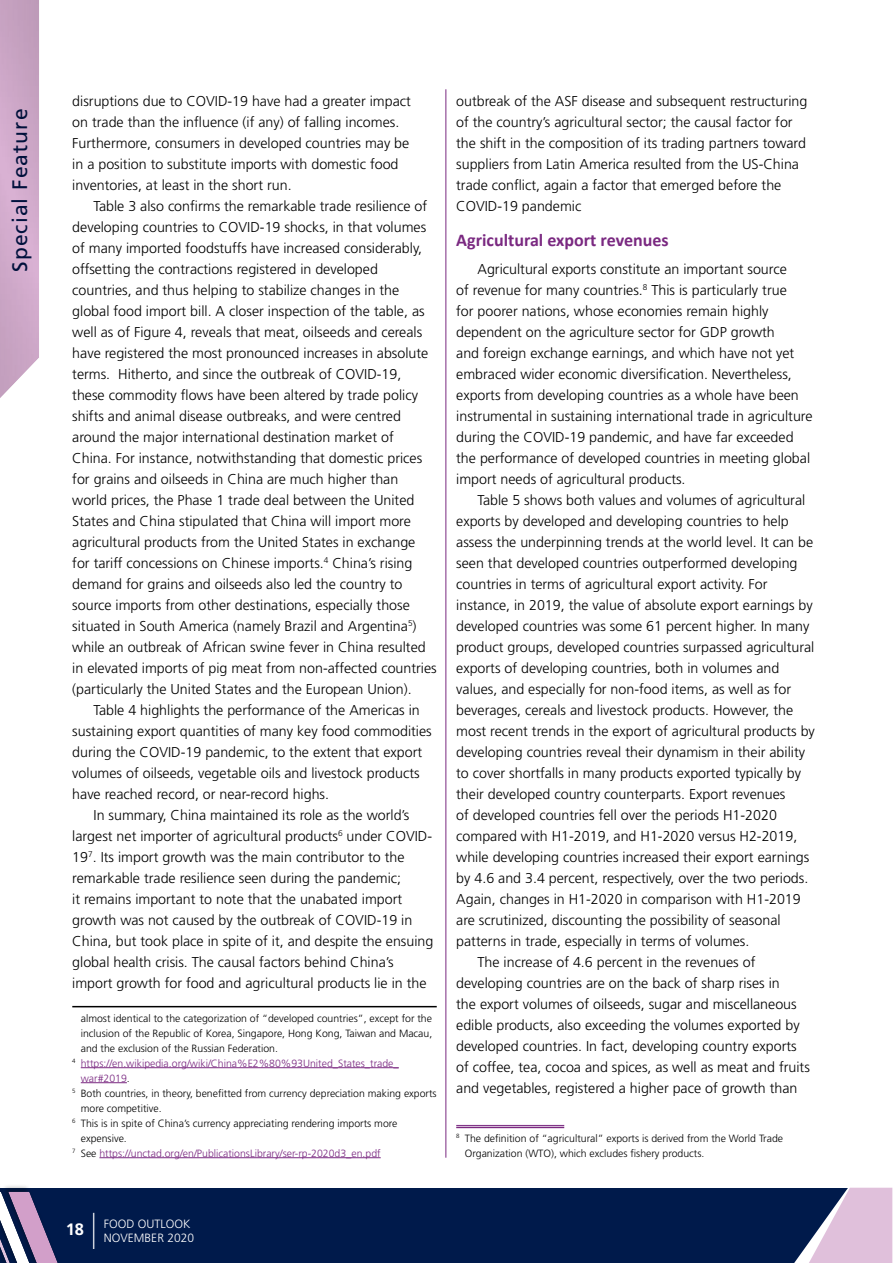
<style>
.page{position:relative;width:893px;height:1263px;background:#fff}
.page>*{position:absolute;margin:0;border:0;box-sizing:border-box;transform-origin:0 0}
.t1{font:21px "Frutiger LT Std";letter-spacing:.05em;color:#001a4b}
.t2{font:700 18px "Calibri";color:#7a2981}
.t3{font:700 16.5px "Frutiger LT Std";color:#fff}
.t4{font:300 14.25px/21px "Frutiger LT Std";color:#000}
.t5{font:300 12px/14.4px "Frutiger LT Std";color:#fff}
.t6{font:300 10.5px/15px "Frutiger LT Std";color:#000}
.t7{font:300 10.5px "Frutiger LT Std";color:#7a2981}
.s1{color:#000}
</style>
<div class="page">
<div style="left:0;top:0;width:53px;height:421px;background:#000;opacity:.5"></div>
<hr style="left:445px;top:89px;width:1px;height:1069px;background:#7a2981">
<div style="left:0;top:1188px;width:892px;height:75px;background:#001a4b"></div>
<svg style="left:794px;top:1188px;width:99px;height:75px"></svg>
<div style="left:0;top:1182px;width:79px;height:81px;background:#000;opacity:.5"></div>
<div style="left:0;top:1182px;width:51px;height:81px;background:#000;opacity:.5"></div>
<div style="left:0;top:1184px;width:19px;height:79px;background:#000;opacity:.3"></div>
<svg style="left:0;top:1192px;width:66px;height:71px"></svg>
<hr style="left:93px;top:1213px;width:1px;height:36px;background:#fff">
<hr style="left:72px;top:1006px;width:365px;height:1px;background:#000">
<hr style="left:81px;top:1067px;width:318px;height:1px;background:#7a2981">
<hr style="left:81px;top:1082px;width:46px;height:1px;background:#7a2981">
<hr style="left:99px;top:1157px;width:282px;height:1px;background:#7a2981">
<hr style="left:456px;top:1125px;width:108px;height:1px;background:#7a2981">
<hr style="left:456px;top:1127px;width:108px;height:1px;background:#7a2981">
<h1 class="t1" style="left:8px;top:272px;width:164px;rotate:-90deg">Special Feature</h1>
<p class="t4" style="left:72px;top:91px;width:340px">disruptions due to COVID-19 have had a greater impact on trade than the influence (if any) of falling incomes.<br>Furthermore, consumers in developed countries may be in a position to substitute imports with domestic food inventories, at least in the short run.</p>
<p class="t4" style="left:72px;top:196px;width:366px;text-indent:21px">Table 3 also confirms the remarkable trade resilience of developing countries to COVID-19 shocks, in that volumes of many imported foodstuffs have increased considerably, offsetting the contractions registered in developed countries, and thus helping to stabilize changes in the global food import bill. A closer inspection of the table, as well as of Figure 4, reveals that meat, oilseeds and cereals have registered the most pronounced increases in absolute terms. Hitherto, and since the outbreak of COVID-19, these commodity flows have been altered by trade policy shifts and animal disease outbreaks, and were centred around the major international destination market of China. For instance, notwithstanding that domestic prices for grains and oilseeds in China are much higher than<br>world prices, the Phase 1 trade deal between the United States and China stipulated that China will import more agricultural products from the United States in exchange<br>for tariff concessions on Chinese imports.<sup>4</sup> China’s rising demand for grains and oilseeds also led the country to source imports from other destinations, especially those situated in South America (namely Brazil and Argentina<sup>5</sup>) while an outbreak of African swine fever in China resulted in elevated imports of pig meat from non-affected countries (particularly the United States and the European Union).</p>
<p class="t4" style="left:94px;top:700px;width:328px">Table 4 highlights the performance of the Americas in</p>
<p class="t4" style="left:72px;top:721px;width:361px">sustaining export quantities of many key food commodities</p>
<p class="t4" style="left:72px;top:742px;width:351px">during the COVID-19 pandemic, to the extent that export</p>
<p class="t4" style="left:72px;top:763px;width:349px">volumes of oilseeds, vegetable oils and livestock products</p>
<p class="t4" style="left:72px;top:784px;width:258px">have reached record, or near-record highs.</p>
<p class="t4" style="left:94px;top:805px;width:317px">In summary, China maintained its role as the world’s</p>
<p class="t4" style="left:72px;top:826px;width:361px">largest net importer of agricultural products<sup>6</sup> under COVID-</p>
<p class="t4" style="left:72px;top:847px;width:334px">19<sup>7</sup>. Its import growth was the main contributor to the</p>
<p class="t4" style="left:72px;top:868px;width:330px">remarkable trade resilience seen during the pandemic;</p>
<p class="t4" style="left:72px;top:889px;width:331px">it remains important to note that the unabated import</p>
<p class="t4" style="left:72px;top:910px;width:341px">growth was not caused by the outbreak of COVID-19 in</p>
<p class="t4" style="left:72px;top:931px;width:363px">China, but took place in spite of it, and despite the ensuing</p>
<p class="t4" style="left:72px;top:952px;width:323px">global health crisis. The causal factors behind China’s</p>
<p class="t4" style="left:72px;top:973px;width:356px">import growth for food and agricultural products lie in the</p>
<p class="t6" style="left:81px;top:1011px;width:353px">almost identical to the categorization of “developed countries”, except for the</p>
<p class="t6" style="left:81px;top:1026px;width:353px">inclusion of the Republic of Korea, Singapore, Hong Kong, Taiwan and Macau,</p>
<p class="t6" style="left:81px;top:1041px;width:199px">and the exclusion of the Russian Federation.</p>
<p class="t7" style="left:72px;top:1057px;width:328px"><sup>4</sup> https://en.wikipedia.org/wiki/China%E2%80%93United_States_trade_</p>
<p class="t7" style="left:81px;top:1072px;width:51px">war#2019<span class="s1">.</span></p>
<p class="t6" style="left:72px;top:1086px;width:366px"><sup>5</sup> Both countries, in theory, benefitted from currency depreciation making exports</p>
<p class="t6" style="left:81px;top:1101px;width:82px">more competitive.</p>
<p class="t6" style="left:72px;top:1116px;width:327px"><sup>6</sup> This is in spite of China’s currency appreciating rendering imports more</p>
<p class="t6" style="left:81px;top:1131px;width:48px">expensive.</p>
<p class="t7" style="left:72px;top:1147px;width:310px"><sup>7</sup> <span class="s1">See</span> https://unctad.org/en/PublicationsLibrary/ser-rp-2020d3_en.pdf</p>
<p class="t4" style="left:456px;top:91px;width:353px">outbreak of the ASF disease and subsequent restructuring of the country’s agricultural sector; the causal factor for the shift in the composition of its trading partners toward suppliers from Latin America resulted from the US-China trade conflict, again a factor that emerged before the COVID-19 pandemic</p>
<p class="t2" style="left:456px;top:228px;width:214px">Agricultural export revenues</p>
<p class="t4" style="left:456px;top:259px;width:358px;text-indent:21px">Agricultural exports constitute an important source<br>of revenue for many countries.<sup>8</sup> This is particularly true<br>for poorer nations, whose economies remain highly dependent on the agriculture sector for GDP growth<br>and foreign exchange earnings, and which have not yet embraced wider economic diversification. Nevertheless, exports from developing countries as a whole have been instrumental in sustaining international trade in agriculture during the COVID-19 pandemic, and have far exceeded the performance of developed countries in meeting global import needs of agricultural products.</p>
<p class="t4" style="left:477px;top:490px;width:329px">Table 5 shows both values and volumes of agricultural</p>
<p class="t4" style="left:456px;top:511px;width:334px">exports by developed and developing countries to help</p>
<p class="t4" style="left:456px;top:532px;width:358px">assess the underpinning trends at the world level. It can be</p>
<p class="t4" style="left:456px;top:553px;width:343px">seen that developed countries outperformed developing</p>
<p class="t4" style="left:456px;top:574px;width:313px">countries in terms of agricultural export activity. For</p>
<p class="t4" style="left:456px;top:595px;width:358px">instance, in 2019, the value of absolute export earnings by</p>
<p class="t4" style="left:456px;top:616px;width:355px">developed countries was some 61 percent higher. In many</p>
<p class="t4" style="left:456px;top:637px;width:360px">product groups, developed countries surpassed agricultural</p>
<p class="t4" style="left:456px;top:658px;width:325px">exports of developing countries, both in volumes and</p>
<p class="t4" style="left:456px;top:679px;width:336px">values, and especially for non-food items, as well as for</p>
<p class="t4" style="left:456px;top:700px;width:339px">beverages, cereals and livestock products. However, the</p>
<p class="t4" style="left:456px;top:721px;width:360px">most recent trends in the export of agricultural products by</p>
<p class="t4" style="left:456px;top:742px;width:350px">developing countries reveal their dynamism in their ability</p>
<p class="t4" style="left:456px;top:763px;width:346px">to cover shortfalls in many products exported typically by</p>
<p class="t4" style="left:456px;top:784px;width:331px">their developed country counterparts. Export revenues</p>
<p class="t4" style="left:456px;top:805px;width:322px">of developed countries fell over the periods H1-2020</p>
<p class="t4" style="left:456px;top:826px;width:343px">compared with H1-2019, and H1-2020 versus H2-2019,</p>
<p class="t4" style="left:456px;top:847px;width:355px">while developing countries increased their export earnings</p>
<p class="t4" style="left:456px;top:868px;width:354px">by 4.6 and 3.4 percent, respectively, over the two periods.</p>
<p class="t4" style="left:456px;top:889px;width:346px">Again, changes in H1-2020 in comparison with H1-2019</p>
<p class="t4" style="left:456px;top:910px;width:326px">are scrutinized, discounting the possibility of seasonal</p>
<p class="t4" style="left:456px;top:931px;width:295px">patterns in trade, especially in terms of volumes.</p>
<p class="t4" style="left:477px;top:952px;width:279px">The increase of 4.6 percent in the revenues of</p>
<p class="t4" style="left:456px;top:973px;width:325px">developing countries are on the back of sharp rises in</p>
<p class="t4" style="left:456px;top:994px;width:342px">the export volumes of oilseeds, sugar and miscellaneous</p>
<p class="t4" style="left:456px;top:1015px;width:345px">edible products, also exceeding the volumes exported by</p>
<p class="t4" style="left:456px;top:1036px;width:342px">developed countries. In fact, developing country exports</p>
<p class="t4" style="left:456px;top:1057px;width:355px">of coffee, tea, cocoa and spices, as well as meat and fruits</p>
<p class="t4" style="left:456px;top:1078px;width:343px">and vegetables, registered a higher pace of growth than</p>
<p class="t6" style="left:465px;top:1131px;width:320px;text-indent:-9px"><sup>8</sup> The definition of “agricultural” exports is derived from the World Trade<br>Organization (WTO), which excludes fishery products.</p>
<p class="t3" style="left:66px;top:1220px;width:20px">18</p>
<p class="t5" style="left:104px;top:1217px;width:92px">FOOD OUTLOOK<br>NOVEMBER 2020</p>
</div>
